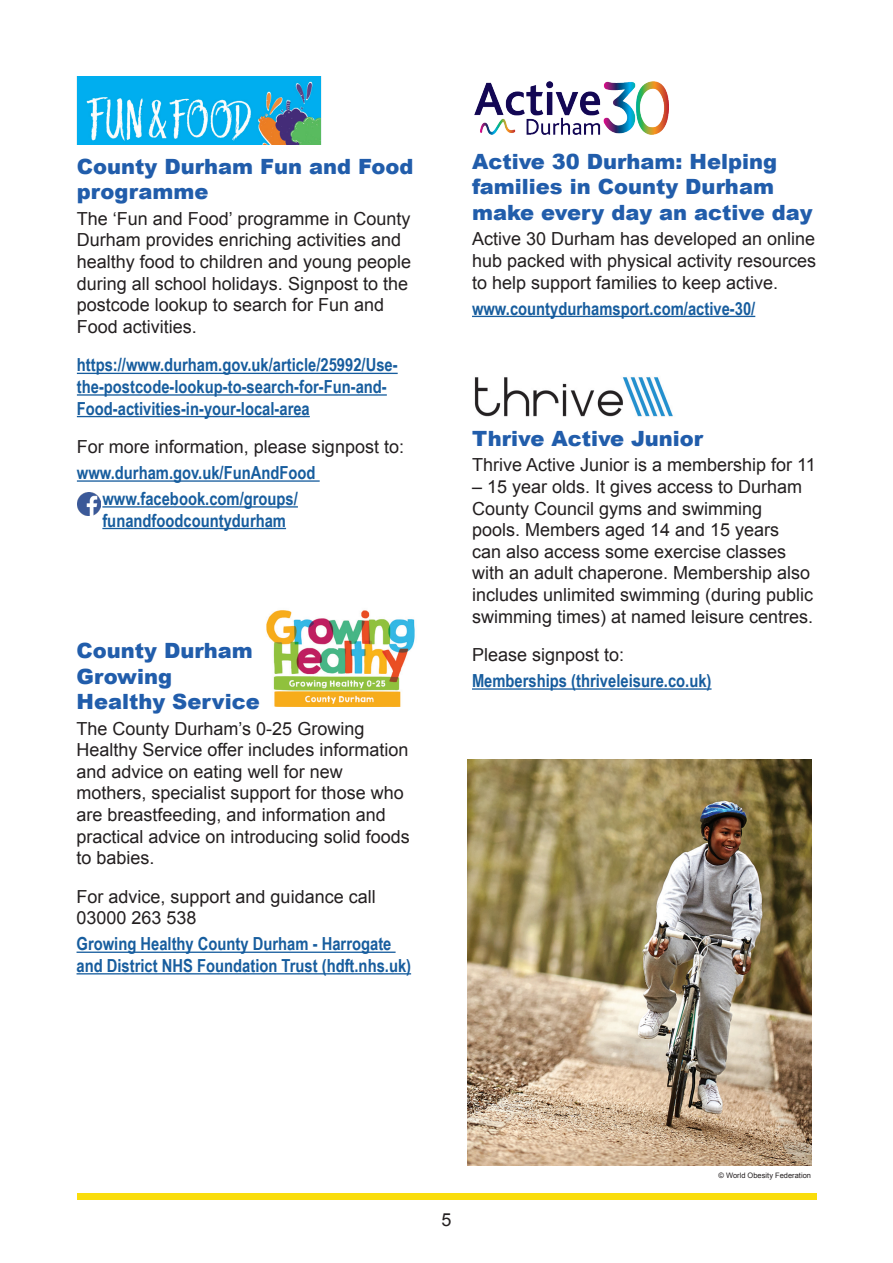
<style>
.page{position:relative;width:893px;height:1263px;background:#fff}
.page>*{position:absolute;margin:0;border:0;box-sizing:border-box;transform-origin:0 0}
.H3_sub_heading_blue{font:900 21px/25.2px "Arial";color:#215dab}
.Para_body_text_12pt{font:900 21px "Arial";color:#215dab}
.Para_body_text_12pt-2{font:18px/21.6px "Arial";color:#231f20}
.Para_body_text_12pt-3{font:700 18px/21.6px "Arial Narrow";color:#175d9e}
.para_photo_credit{font:7.5px "Arial";color:#231f20}
</style>
<div class="page">
<div style="left:77px;top:1193px;width:739px;height:6px;background:#fadd0b"></div>
<img style="left:78px;top:77px;width:243px;height:68px">
<hr style="left:77px;top:373px;width:321px;height:1px;background:#175d9e">
<hr style="left:77px;top:394px;width:310px;height:2px;background:#175d9e">
<hr style="left:77px;top:416px;width:233px;height:1px;background:#175d9e">
<hr style="left:77px;top:480px;width:243px;height:2px;background:#175d9e">
<hr style="left:102px;top:506px;width:196px;height:2px;background:#175d9e">
<hr style="left:102px;top:528px;width:184px;height:1px;background:#175d9e">
<img style="left:77px;top:493px;width:23px;height:22px">
<hr style="left:77px;top:951px;width:319px;height:2px;background:#175d9e">
<hr style="left:77px;top:973px;width:334px;height:1px;background:#175d9e">
<div style="left:264px;top:607px;width:156px;height:104px;background:linear-gradient(to right,#fff,#fff)"></div>
<img style="left:264px;top:607px;width:153px;height:99px">
<img style="left:474px;top:82px;width:194px;height:53px">
<hr style="left:472px;top:316px;width:283px;height:1px;background:#175d9e">
<hr style="left:472px;top:688px;width:239px;height:2px;background:#175d9e">
<img style="left:468px;top:759px;width:343px;height:406px">
<img style="left:474px;top:377px;width:199px;height:40px">
<p class="H3_sub_heading_blue" style="left:77px;top:153px;width:338px">County Durham Fun and Food programme</p>
<p class="Para_body_text_12pt-2" style="left:77px;top:208px;width:336px">The ‘Fun and Food’ programme in County Durham provides enriching activities and healthy food to children and young people during all school holidays. Signpost to the postcode lookup to search for Fun and Food activities.</p>
<p class="Para_body_text_12pt-3" style="left:77px;top:353px;width:322px">https://www.durham.gov.uk/article/25992/Use&shy;the-postcode-lookup-to-search-for-Fun-and-<br>Food-activities-in-your-local-area</p>
<p class="Para_body_text_12pt-2" style="left:77px;top:436px;width:329px">For more information, please signpost to:</p>
<p class="Para_body_text_12pt-3" style="left:77px;top:461px;width:240px">www.durham.gov.uk/FunAndFood</p>
<p class="Para_body_text_12pt-3" style="left:102px;top:487px;width:197px">www.facebook.com/groups/ funandfoodcountydurham</p>
<p class="H3_sub_heading_blue" style="left:77px;top:638px;width:185px">County Durham<br>Growing<br>Healthy Service</p>
<p class="Para_body_text_12pt-2" style="left:77px;top:718px;width:335px">The County Durham’s 0-25 Growing Healthy Service offer includes information and advice on eating well for new mothers, specialist support for those who are breastfeeding, and information and practical advice on introducing solid foods to babies.</p>
<p class="Para_body_text_12pt-2" style="left:77px;top:886px;width:301px">For advice, support and guidance call<br>03000 263 538</p>
<p class="Para_body_text_12pt-3" style="left:77px;top:932px;width:336px">Growing Healthy County Durham - Harrogate and District NHS Foundation Trust (hdft.nhs.uk)</p>
<p class="H3_sub_heading_blue" style="left:472px;top:148px;width:342px">Active 30 Durham: Helping families in County Durham make every day an active day</p>
<p class="Para_body_text_12pt-2" style="left:472px;top:228px;width:346px;text-align:justify">Active 30 Durham has developed an online hub packed with physical activity resources to help support families to keep active.</p>
<p class="Para_body_text_12pt-3" style="left:472px;top:296px;width:285px">www.countydurhamsport.com/active-30/</p>
<p class="Para_body_text_12pt" style="left:472px;top:423px;width:233px">Thrive Active Junior</p>
<p class="Para_body_text_12pt-2" style="left:472px;top:454px;width:345px">Thrive Active Junior is a membership for 11</p>
<p class="Para_body_text_12pt-2" style="left:472px;top:476px;width:343px">– 15 year olds. It gives access to Durham County Council gyms and swimming pools. Members aged 14 and 15 years<br>can also access some exercise classes with an adult chaperone. Membership also includes unlimited swimming (during public swimming times) at named leisure centres.</p>
<p class="Para_body_text_12pt-2" style="left:472px;top:644px;width:154px">Please signpost to:</p>
<p class="Para_body_text_12pt-3" style="left:472px;top:669px;width:241px">Memberships (thriveleisure.co.uk)</p>
<p class="Para_body_text_12pt-2" style="left:441px;top:1209px;width:12px">5</p>
<p class="para_photo_credit" style="left:718px;top:1170px;width:94px">© World Obesity Federation</p>
</div>
